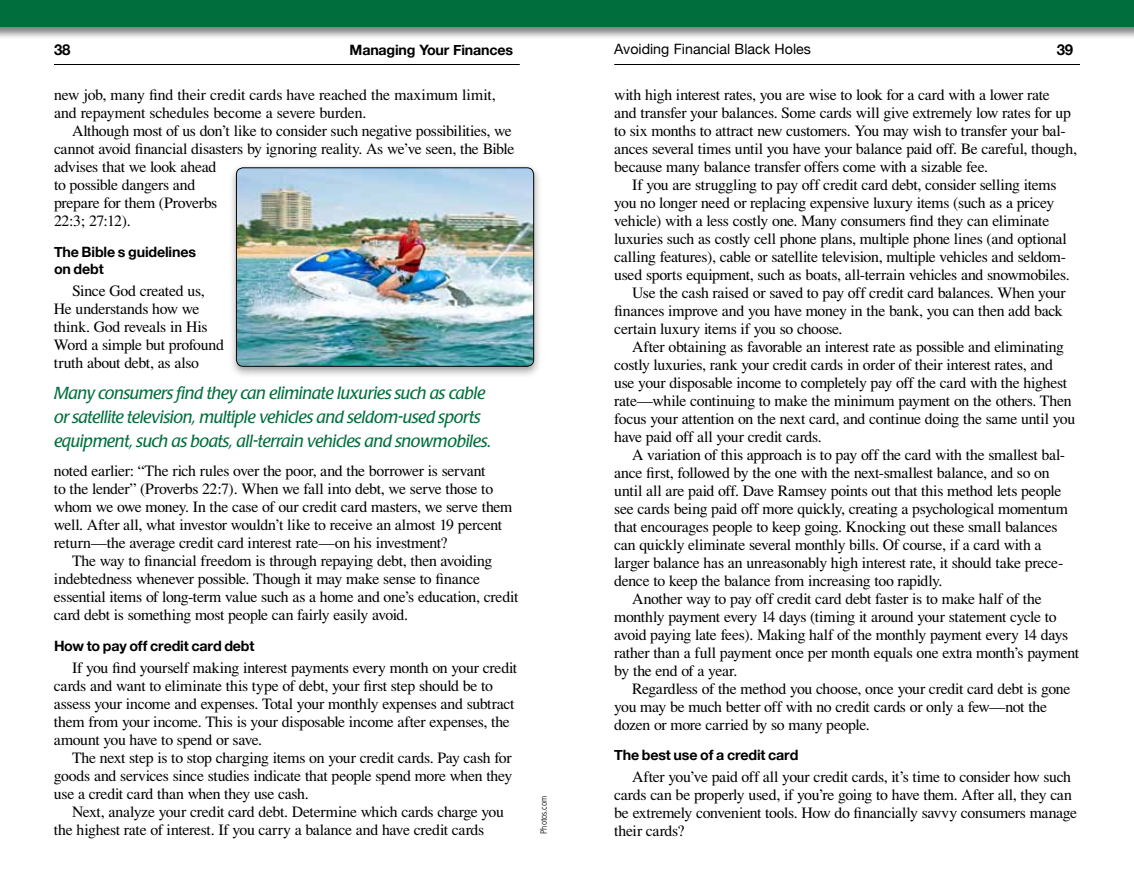
<style>
.page{position:relative;width:1134px;height:891px;background:#fff}
.page>*{position:absolute;margin:0;border:0;box-sizing:border-box;transform-origin:0 0}
.t1{font:italic 17.25px/24px "Poppl Laudatio";letter-spacing:-.02em;color:#006f3d}
.t2{font:15.75px/18px "Times";letter-spacing:-.02em;color:#000}
.t3{font:700 15px "Helvetica Neue";color:#000}
.t4{font:700 14.25px/16.5px "Helvetica Neue";letter-spacing:-.015em;color:#000}
.t5{font:14.25px "Helvetica Neue";color:#000}
.t6{font:300 condensed 9px "Frutiger";color:#000}
</style>
<div class="page">
<hr style="left:54px;top:64px;width:466px;height:1px;background:#000">
<hr style="left:614px;top:64px;width:466px;height:1px;background:#000">
<div style="left:0;top:0;width:1134px;height:39px;background:#000;opacity:.3"></div>
<div style="left:0;top:0;width:1134px;height:27px;background:#006f3d"></div>
<div style="left:228px;top:163px;width:314px;height:215px;background:#000;opacity:.4"></div>
<img style="left:236px;top:168px;width:298px;height:198px">
<div style="left:236px;top:168px;width:298px;height:199px;border:1px solid #000;border-radius:7px"></div>
<p class="t5" style="left:614px;top:40px;width:198px">Avoiding Financial Black Holes</p>
<p class="t3" style="left:54px;top:40px;width:18px">38</p>
<p class="t4" style="left:350px;top:41px;width:165px">Managing Your Finances</p>
<p class="t3" style="left:1057px;top:40px;width:18px">39</p>
<p class="t2" style="left:54px;top:86px;width:443px">new job, many find their credit cards have reached the maximum limit, and repayment schedules become a severe burden.</p>
<p class="t2" style="left:54px;top:122px;width:462px;text-indent:18px">Although most of us don’t like to consider such negative possibilities, we cannot avoid financial disasters by ignoring reality. As we’ve seen, the Bible advises that we look ahead<br>to possible dangers and<br>prepare for them (Proverbs<br>22:3; 27:12).</p>
<p class="t4" style="left:54px;top:243px;width:144px">The Bible’s guidelines on debt</p>
<p class="t2" style="left:54px;top:282px;width:171px;text-indent:18px">Since God created us,<br>He understands how we think. God reveals in His<br>Word a simple but profound truth about debt, as also</p>
<p class="t2" style="left:614px;top:86px;width:464px">with high interest rates, you are wise to look for a card with a lower rate<br>and transfer your balances. Some cards will give extremely low rates for up to six months to attract new customers. You may wish to transfer your bal&shy;ances several times until you have your balance paid off. Be careful, though, because many balance transfer offers come with a sizable fee.</p>
<p class="t2" style="left:632px;top:176px;width:426px">If you are struggling to pay off credit card debt, consider selling items</p>
<p class="t2" style="left:614px;top:194px;width:442px">you no longer need or replacing expensive luxury items (such as a pricey</p>
<p class="t2" style="left:614px;top:212px;width:437px">vehicle) with a less costly one. Many consumers find they can eliminate</p>
<p class="t2" style="left:614px;top:230px;width:454px">luxuries such as costly cell phone plans, multiple phone lines (and optional</p>
<p class="t2" style="left:614px;top:248px;width:453px">calling features), cable or satellite television, multiple vehicles and seldom-</p>
<p class="t2" style="left:614px;top:266px;width:457px">used sports equipment, such as boats, all-terrain vehicles and snowmobiles.</p>
<p class="t2" style="left:632px;top:284px;width:435px">Use the cash raised or saved to pay off credit card balances. When your</p>
<p class="t2" style="left:614px;top:302px;width:450px">finances improve and you have money in the bank, you can then add back</p>
<p class="t2" style="left:614px;top:320px;width:230px">certain luxury items if you so choose.</p>
<p class="t2" style="left:632px;top:338px;width:433px">After obtaining as favorable an interest rate as possible and eliminating</p>
<p class="t2" style="left:614px;top:356px;width:440px">costly luxuries, rank your credit cards in order of their interest rates, and</p>
<p class="t2" style="left:614px;top:374px;width:454px">use your disposable income to completely pay off the card with the highest</p>
<p class="t2" style="left:614px;top:392px;width:459px">rate—while continuing to make the minimum payment on the others. Then</p>
<p class="t2" style="left:614px;top:410px;width:463px">focus your attention on the next card, and continue doing the same until you</p>
<p class="t2" style="left:614px;top:428px;width:209px">have paid off all your credit cards.</p>
<p class="t2" style="left:632px;top:446px;width:434px">A variation of this approach is to pay off the card with the smallest bal-</p>
<p class="t2" style="left:614px;top:464px;width:437px">ance first, followed by the one with the next-smallest balance, and so on</p>
<p class="t2" style="left:614px;top:482px;width:449px">until all are paid off. Dave Ramsey points out that this method lets people</p>
<p class="t2" style="left:614px;top:500px;width:455px">see cards being paid off more quickly, creating a psychological momentum</p>
<p class="t2" style="left:614px;top:518px;width:445px">that encourages people to keep going. Knocking out these small balances</p>
<p class="t2" style="left:614px;top:536px;width:429px">can quickly eliminate several monthly bills. Of course, if a card with a</p>
<p class="t2" style="left:614px;top:554px;width:451px">larger balance has an unreasonably high interest rate, it should take prece-</p>
<p class="t2" style="left:614px;top:572px;width:330px">dence to keep the balance from increasing too rapidly.</p>
<p class="t2" style="left:632px;top:590px;width:411px">Another way to pay off credit card debt faster is to make half of the</p>
<p class="t2" style="left:614px;top:608px;width:444px">monthly payment every 14 days (timing it around your statement cycle to</p>
<p class="t2" style="left:614px;top:626px;width:455px">avoid paying late fees). Making half of the monthly payment every 14 days</p>
<p class="t2" style="left:614px;top:644px;width:467px">rather than a full payment once per month equals one extra month’s payment</p>
<p class="t2" style="left:614px;top:662px;width:125px">by the end of a year.</p>
<p class="t2" style="left:632px;top:680px;width:440px">Regardless of the method you choose, once your credit card debt is gone</p>
<p class="t2" style="left:614px;top:698px;width:434px">you may be much better off with no credit cards or only a few—not the</p>
<p class="t2" style="left:614px;top:716px;width:257px">dozen or more carried by so many people.</p>
<p class="t4" style="left:614px;top:746px;width:186px">The best use of a credit card</p>
<p class="t2" style="left:614px;top:768px;width:465px;text-indent:18px">After you’ve paid off all your credit cards, it’s time to consider how such cards can be properly used, if you’re going to have them. After all, they can be extremely convenient tools. How do financially savvy consumers manage their cards?</p>
<p class="t1" style="left:54px;top:381px;width:439px">Many consumers find they can eliminate luxuries such as cable or satellite television, multiple vehicles and seldom-used sports equipment, such as boats, all-terrain vehicles and snowmobiles.</p>
<p class="t2" style="left:54px;top:462px;width:460px">noted earlier: “The rich rules over the poor, and the borrower is servant<br>to the lender” (Proverbs 22:7). When we fall into debt, we serve those to whom we owe money. In the case of our credit card masters, we serve them well. After all, what investor wouldn’t like to receive an almost 19 percent return—the average credit card interest rate—on his investment?</p>
<p class="t2" style="left:54px;top:552px;width:466px;text-indent:18px">The way to financial freedom is through repaying debt, then avoiding indebtedness whenever possible. Though it may make sense to finance essential items of long-term value such as a home and one’s education, credit card debt is something most people can fairly easily avoid.</p>
<p class="t4" style="left:54px;top:637px;width:202px">How to pay off credit card debt</p>
<p class="t2" style="left:54px;top:659px;width:465px;text-indent:18px">If you find yourself making interest payments every month on your credit cards and want to eliminate this type of debt, your first step should be to assess your income and expenses. Total your monthly expenses and subtract them from your income. This is your disposable income after expenses, the amount you have to spend or save.</p>
<p class="t2" style="left:54px;top:749px;width:460px;text-align:justify;text-indent:18px">The next step is to stop charging items on your credit cards. Pay cash for goods and services since studies indicate that people spend more when they use a credit card than when they use cash.</p>
<p class="t2" style="left:54px;top:803px;width:451px;text-indent:18px">Next, analyze your credit card debt. Determine which cards charge you the highest rate of interest. If you carry a balance and have credit cards</p>
<p class="t6" style="left:539px;top:834px;width:39px;rotate:-90deg">Photos.com</p>
</div>
